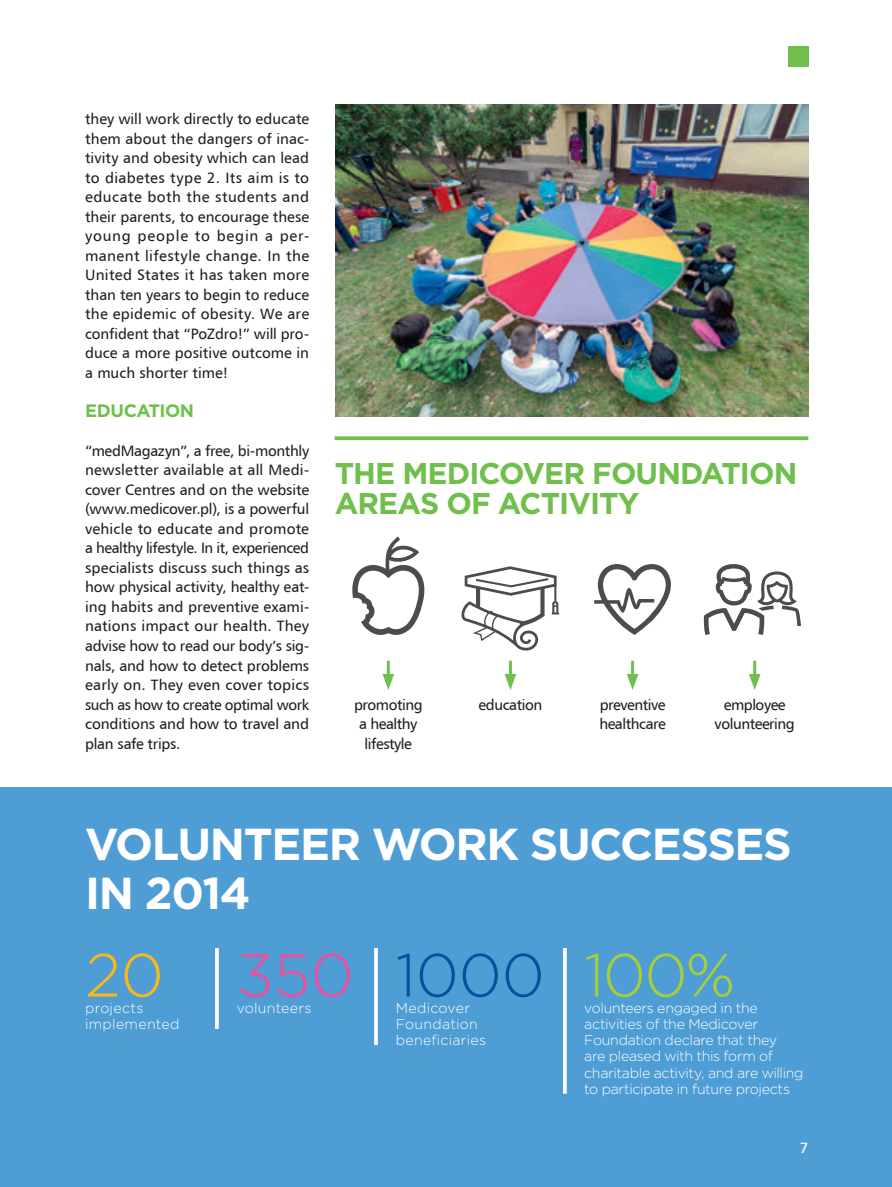
<style>
.page{position:relative;width:892px;height:1187px;background:#fff}
.page>*{position:absolute;margin:0;border:0;box-sizing:border-box;transform-origin:0 0}
.srodtytul{font:300 60.6px "Gotham";color:#0153a0}
.srodtytul-2{font:300 60.6px "Gotham";color:#a6ce39}
.srodtytul-3{font:300 60.6px "Gotham";color:#ee4f9d}
.srodtytul-4{font:300 60.6px "Gotham";color:#fcb814}
.t1{font:700 44.7px/49.2px "Gotham";letter-spacing:-.03em;color:#fff}
.t2{font:700 30px/30px "Gotham";letter-spacing:-.03em;color:#70bf4c}
.tekst_główny{font:700 18px "Gotham";letter-spacing:-.03em;color:#70bf4c}
.tekst_główny-2{font:15px/19.5px "Humanist 777 TL Roman B";letter-spacing:-.03em;color:#231f20;text-align:center}
.t3{font:15px "Humanist 777 TL Roman B";color:#fff}
.srodtytul-5{font:300 14.1px/16.2px "Gotham";letter-spacing:-.02em;color:#fff}
.srodtytul-6{font:300 14.1px/16.2px "Gotham";letter-spacing:.02em;color:#fff}
.srodtytul-7{font:300 14.1px "Gotham";letter-spacing:.015em;color:#fff}
</style>
<div class="page">
<div style="left:0;top:787px;width:892px;height:399px;background:#4f9dd5"></div>
<hr style="left:563px;top:947px;width:3px;height:146px;background:#fff">
<svg style="left:374px;top:948px;width:4px;height:96px"></svg>
<svg style="left:215px;top:948px;width:4px;height:80px"></svg>
<div style="left:787px;top:46px;width:21px;height:21px;background:#70bf4c"></div>
<svg style="left:335px;top:436px;width:473px;height:4px;background:#7cc45c"></svg>
<svg style="left:352px;top:536px;width:73px;height:99px"></svg>
<svg style="left:461px;top:566px;width:98px;height:85px"></svg>
<svg style="left:594px;top:564px;width:77px;height:71px"></svg>
<svg style="left:703px;top:564px;width:98px;height:71px"></svg>
<hr style="left:387px;top:660px;width:3px;height:19px;background:#70bf4c">
<svg style="left:382px;top:674px;width:12px;height:16px"></svg>
<hr style="left:509px;top:660px;width:3px;height:19px;background:#70bf4c">
<svg style="left:504px;top:674px;width:12px;height:16px"></svg>
<hr style="left:631px;top:660px;width:3px;height:19px;background:#70bf4c">
<svg style="left:626px;top:674px;width:12px;height:16px"></svg>
<hr style="left:753px;top:660px;width:3px;height:19px;background:#70bf4c">
<svg style="left:749px;top:674px;width:11px;height:16px"></svg>
<img style="left:335px;top:105px;width:473px;height:312px">
<p class="tekst_główny-2" style="left:85px;top:109px;width:226px;text-align:justify">they will work directly to educate them about the dangers of inac&shy;tivity and obesity which can lead to diabetes type 2. Its aim is to educate both the students and their parents, to encourage these young people to begin a per&shy;manent lifestyle change. In the United States it has taken more than ten years to begin to reduce the epidemic of obesity. We are confident that “PoZdro!” will pro&shy;duce a more positive outcome in a much shorter time!</p>
<p class="tekst_główny" style="left:85px;top:398px;width:110px">EDUCATION</p>
<p class="tekst_główny-2" style="left:85px;top:440px;width:225px;text-align:justify">“medMagazyn”, a free, bi-monthly newsletter available at all Medi&shy;cover Centres and on the website (www.medicover.pl), is a powerful vehicle to educate and promote a healthy lifestyle. In it, experienced specialists discuss such things as how physical activity, healthy eat&shy;ing habits and preventive exami&shy;nations impact our health. They advise how to read our body’s sig&shy;nals, and how to detect problems early on. They even cover topics such as how to create optimal work conditions and how to travel and plan safe trips.</p>
<p class="t2" style="left:335px;top:458px;width:464px">THE MEDICOVER FOUNDATION<br>AREAS OF ACTIVITY</p>
<p class="tekst_główny-2" style="left:354px;top:694px;width:70px">promoting a healthy lifestyle</p>
<p class="tekst_główny-2" style="left:478px;top:694px;width:65px">education</p>
<p class="tekst_główny-2" style="left:599px;top:694px;width:68px;text-align:left">preventive healthcare</p>
<p class="tekst_główny-2" style="left:714px;top:694px;width:82px">employee volunteering</p>
<p class="t1" style="left:85px;top:819px;width:708px">VOLUNTEER WORK SUCCESSES<br>IN 2014</p>
<p class="srodtytul-4" style="left:85px;top:936px;width:80px">20</p>
<p class="srodtytul-6" style="left:85px;top:999px;width:96px">projects implemented</p>
<p class="srodtytul-3" style="left:237px;top:936px;width:118px">350</p>
<p class="srodtytul-6" style="left:237px;top:999px;width:76px">volunteers</p>
<p class="srodtytul-7" style="left:396px;top:998px;width:76px">Medicover</p>
<p class="srodtytul" style="left:396px;top:936px;width:150px">1000</p>
<p class="srodtytul-6" style="left:396px;top:1015px;width:92px">Foundation beneficiaries</p>
<p class="srodtytul-2" style="left:584px;top:936px;width:152px">100%</p>
<p class="srodtytul-5" style="left:584px;top:999px;width:221px">volunteers engaged in the activities of the Medicover<br>Foundation declare that they<br>are pleased with this form of charitable activity, and are willing to participate in future projects</p>
<p class="t3" style="left:799px;top:1137px;width:10px">7</p>
</div>
